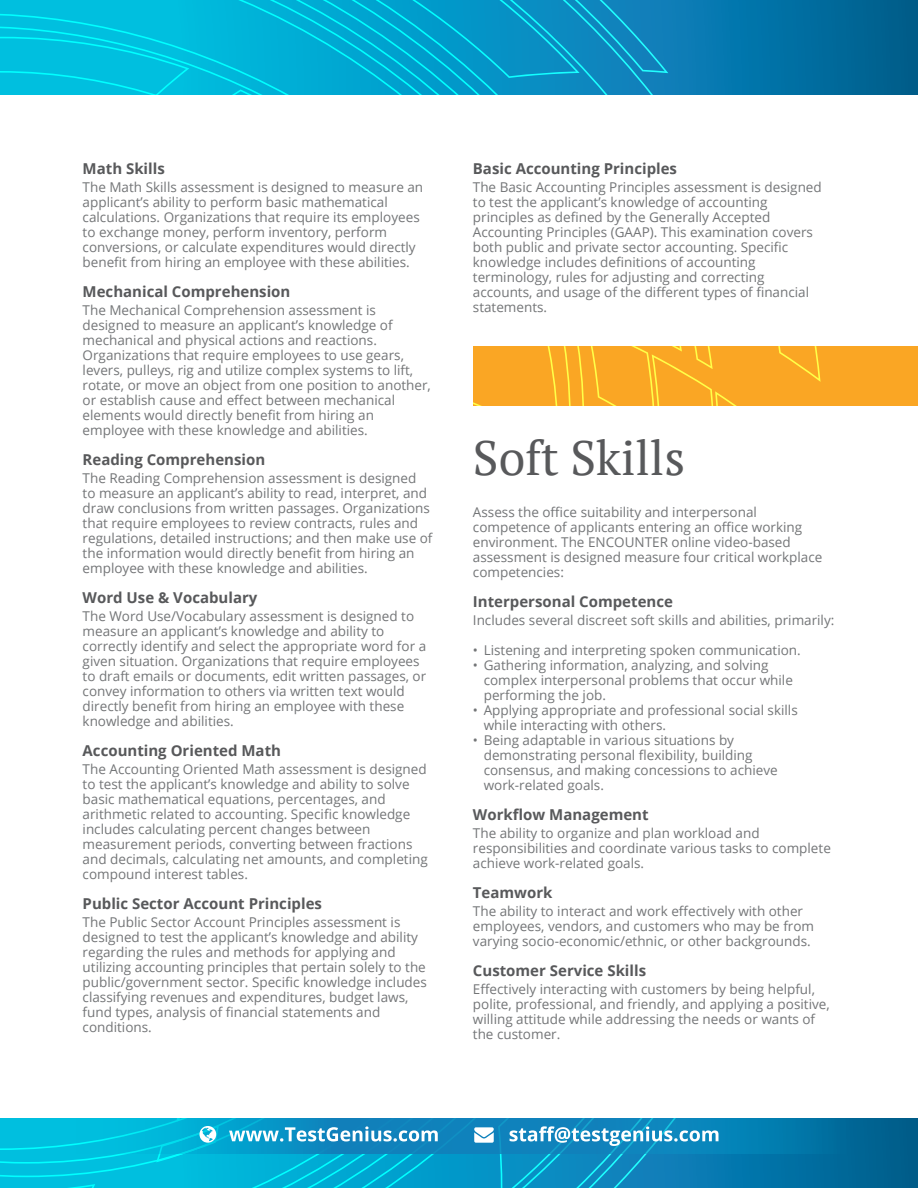
<style>
.page{position:relative;width:918px;height:1188px;background:#fff}
.page>*{position:absolute;margin:0;border:0;box-sizing:border-box;transform-origin:0 0}
.t1{font:48px "PT Serif";color:#58595b}
.t2{font:700 15px "Open Sans";color:#58595b}
.t3{font:13.5px/15px "Open Sans";color:#737577}
</style>
<div class="page">
<svg style="left:713px;top:0;width:205px;height:94px;background:#006b9d"></svg>
<div style="left:0;top:1119px;width:918px;height:69px;background:#006290"></div>
<svg style="left:11px;top:0;width:702px;height:94px;background:#04a8d1"></svg>
<div style="left:473px;top:346px;width:445px;height:60px;background:#faa624"></div>
<svg style="left:473px;top:346px;width:348px;height:60px"></svg>
<svg style="left:0;top:1119px;width:837px;height:69px;background:#12a0cb"></svg>
<p class="t2" style="left:83px;top:158px;width:84px">Math Skills</p>
<p class="t3" style="left:83px;top:179px;width:342px">The Math Skills assessment is designed to measure an applicant’s ability to perform basic mathematical calculations. Organizations that require its employees to exchange money, perform inventory, perform conversions, or calculate expenditures would directly benefit from hiring an employee with these abilities.</p>
<p class="t2" style="left:83px;top:281px;width:209px">Mechanical Comprehension</p>
<p class="t3" style="left:83px;top:302px;width:350px">The Mechanical Comprehension assessment is designed to measure an applicant’s knowledge of mechanical and physical actions and reactions.<br>Organizations that require employees to use gears, levers, pulleys, rig and utilize complex systems to lift, rotate, or move an object from one position to another, or establish cause and effect between mechanical elements would directly benefit from hiring an employee with these knowledge and abilities.</p>
<p class="t2" style="left:83px;top:449px;width:184px">Reading Comprehension</p>
<p class="t3" style="left:83px;top:470px;width:351px">The Reading Comprehension assessment is designed to measure an applicant’s ability to read, interpret, and draw conclusions from written passages. Organizations that require employees to review contracts, rules and regulations, detailed instructions; and then make use of the information would directly benefit from hiring an employee with these knowledge and abilities.</p>
<p class="t2" style="left:83px;top:587px;width:176px">Word Use &amp; Vocabulary</p>
<p class="t3" style="left:83px;top:608px;width:345px">The Word Use/Vocabulary assessment is designed to measure an applicant’s knowledge and ability to correctly identify and select the appropriate word for a given situation. Organizations that require employees to draft emails or documents, edit written passages, or convey information to others via written text would directly benefit from hiring an employee with these knowledge and abilities.</p>
<p class="t2" style="left:83px;top:740px;width:200px">Accounting Oriented Math</p>
<p class="t3" style="left:83px;top:761px;width:347px">The Accounting Oriented Math assessment is designed to test the applicant’s knowledge and ability to solve basic mathematical equations, percentages, and arithmetic related to accounting. Specific knowledge includes calculating percent changes between measurement periods, converting between fractions and decimals, calculating net amounts, and completing compound interest tables.</p>
<p class="t2" style="left:83px;top:893px;width:241px">Public Sector Account Principles</p>
<p class="t3" style="left:83px;top:914px;width:346px">The Public Sector Account Principles assessment is designed to test the applicant’s knowledge and ability regarding the rules and methods for applying and utilizing accounting principles that pertain solely to the public/government sector. Specific knowledge includes classifying revenues and expenditures, budget laws, fund types, analysis of financial statements and conditions.</p>
<p class="t2" style="left:473px;top:158px;width:206px">Basic Accounting Principles</p>
<p class="t3" style="left:473px;top:179px;width:350px">The Basic Accounting Principles assessment is designed to test the applicant’s knowledge of accounting principles as defined by the Generally Accepted Accounting Principles (GAAP). This examination covers both public and private sector accounting. Specific knowledge includes definitions of accounting terminology, rules for adjusting and correcting accounts, and usage of the different types of financial statements.</p>
<h1 class="t1" style="left:473px;top:427px;width:214px">Soft Skills</h1>
<p class="t3" style="left:473px;top:504px;width:351px">Assess the office suitability and interpersonal competence of applicants entering an office working environment. The ENCOUNTER online video-based assessment is designed measure four critical workplace competencies:</p>
<p class="t2" style="left:473px;top:591px;width:202px">Interpersonal Competence</p>
<p class="t3" style="left:473px;top:612px;width:363px">Includes several discreet soft skills and abilities, primarily:</p>
<p class="t3" style="left:473px;top:642px;width:329px">• Listening and interpreting spoken communication.</p>
<p class="t3" style="left:484px;top:657px;width:311px;text-indent:-11px">• Gathering information, analyzing, and solving complex interpersonal problems that occur while performing the job.</p>
<p class="t3" style="left:484px;top:702px;width:316px;text-indent:-11px">• Applying appropriate and professional social skills while interacting with others.</p>
<p class="t3" style="left:484px;top:732px;width:296px;text-indent:-11px">• Being adaptable in various situations by demonstrating personal flexibility, building consensus, and making concessions to achieve work-related goals.</p>
<p class="t2" style="left:473px;top:804px;width:177px">Workflow Management</p>
<p class="t3" style="left:473px;top:825px;width:359px">The ability to organize and plan workload and responsibilities and coordinate various tasks to complete achieve work-related goals.</p>
<p class="t2" style="left:473px;top:882px;width:81px">Teamwork</p>
<p class="t3" style="left:473px;top:903px;width:343px">The ability to interact and work effectively with other employees, vendors, and customers who may be from varying socio-economic/ethnic, or other backgrounds.</p>
<p class="t2" style="left:473px;top:960px;width:175px">Customer Service Skills</p>
<p class="t3" style="left:473px;top:981px;width:358px">Effectively interacting with customers by being helpful, polite, professional, and friendly, and applying a positive, willing attitude while addressing the needs or wants of the customer.</p>
</div>
